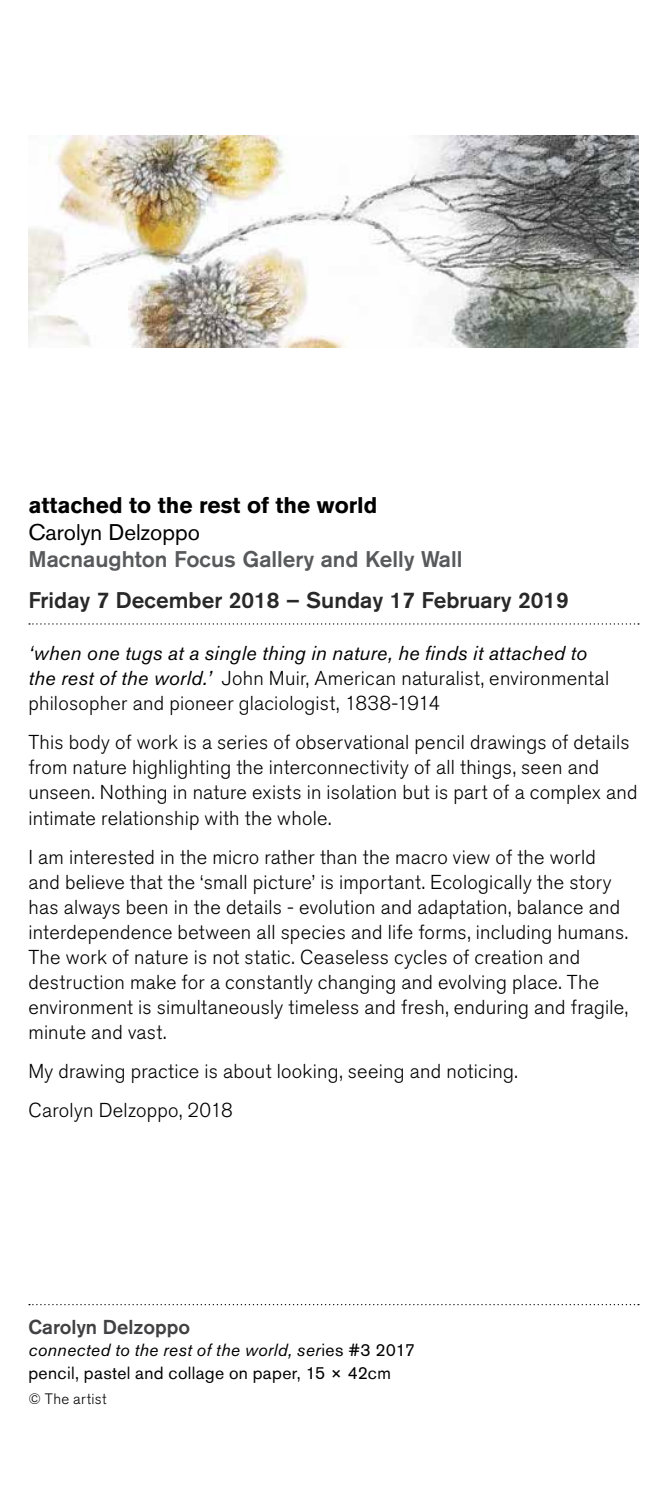
<style>
.page{position:relative;width:667px;height:1489px;background:#fff}
.page>*{position:absolute;margin:0;border:0;box-sizing:border-box;transform-origin:0 0}
.date{font:500 22.5px "Akzidenz Grotesk BQ";color:#292829}
.gallery{font:500 22.5px "Akzidenz Grotesk BQ";color:#58595b}
.exhibit{font:700 22.5px "Akzidenz Grotesk BQ";color:#000}
.exhibit2{font:22.5px "Akzidenz Grotesk BQ";color:#000}
.body{font:300 20px/25px "Akzidenz Grotesk BQ";letter-spacing:.015em;color:#000}
.artist{font:500 20px "Akzidenz Grotesk BQ";color:#414042}
.details{font:17.5px/22.5px "Akzidenz Grotesk BQ";letter-spacing:.02em;color:#000}
.acknowledgement{font:300 15px "Akzidenz Grotesk BQ";letter-spacing:.03em;color:#000}
.s1{font-weight:400;font-style:italic}
.s2{font-style:italic}
</style>
<div class="page">
<svg style="left:29px;top:623px;width:609px;height:1px"></svg>
<svg style="left:29px;top:1304px;width:609px;height:1px"></svg>
<img style="left:28px;top:135px;width:610px;height:212px">
<h3 class="exhibit" style="left:28px;top:492px;width:350px">attached to the rest of the world</h3>
<p class="exhibit2" style="left:28px;top:519px;width:173px">Carolyn Delzoppo</p>
<p class="gallery" style="left:28px;top:545px;width:435px">Macnaughton Focus Gallery and Kelly Wall</p>
<p class="date" style="left:28px;top:586px;width:541px">Friday 7 December 2018 – Sunday 17 February 2019</p>
<p class="body" style="left:28px;top:641px;width:582px"><span class="s1">‘when one tugs at a single thing in nature, he finds it attached to the rest of the world.’</span> John Muir, American naturalist, environmental philosopher and pioneer glaciologist, 1838-1914</p>
<p class="body" style="left:28px;top:730px;width:610px">This body of work is a series of observational pencil drawings of details from nature highlighting the interconnectivity of all things, seen and unseen. Nothing in nature exists in isolation but is part of a complex and intimate relationship with the whole.</p>
<p class="body" style="left:28px;top:844px;width:601px">I am interested in the micro rather than the macro view of the world and believe that the ‘small picture’ is important. Ecologically the story has always been in the details - evolution and adaptation, balance and interdependence between all species and life forms, including humans.<br>The work of nature is not static. Ceaseless cycles of creation and destruction make for a constantly changing and evolving place. The environment is simultaneously timeless and fresh, enduring and fragile, minute and vast.</p>
<p class="body" style="left:28px;top:1058px;width:490px">My drawing practice is about looking, seeing and noticing.</p>
<p class="body" style="left:28px;top:1098px;width:206px">Carolyn Delzoppo, 2018</p>
<p class="artist" style="left:28px;top:1314px;width:163px">Carolyn Delzoppo</p>
<p class="details" style="left:28px;top:1338px;width:388px"><span class="s2">connected to the rest of the world, ser</span>ies #3 2017 pencil, pastel and collage on paper, 15 × 42cm</p>
<p class="acknowledgement" style="left:28px;top:1390px;width:80px">© The artist</p>
</div>
